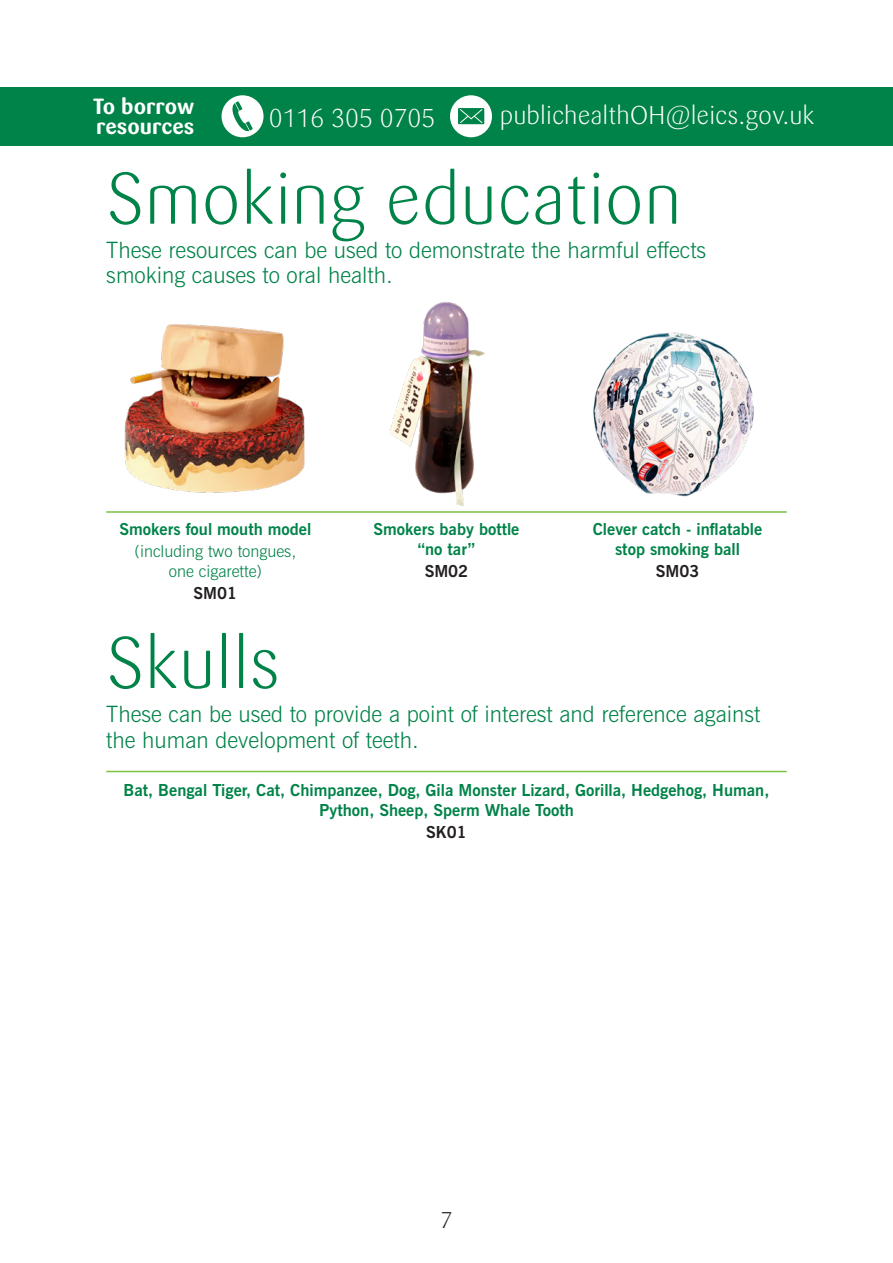
<style>
.page{position:relative;width:893px;height:1263px;background:#fff}
.page>*{position:absolute;margin:0;border:0;box-sizing:border-box;transform-origin:0 0}
.Heading_1{font:300 72px "Sari";color:#008348}
.t1{font:300 25.5px "Sari";color:#fff}
.t2{font:25.5px "Sari Light Caps";color:#fff}
.Heading_1-2{font:300 22.5px/25.5px "News Gothic BT";color:#008348}
.t3{font:22.5px "Sari Light Caps";color:#231f20}
.t4{font:700 21.75px/20.1px "Sari";color:#fff}
.Objects{font:700 16.5px/19.8px "News Gothic BT";color:#008348;text-align:center}
.Objects-2{font:300 16.5px/19.8px "News Gothic BT";color:#008348;text-align:center}
.Objects-3{font:700 16.5px "News Gothic BT";color:#231f20}
</style>
<div class="page">
<div style="left:0;top:87px;width:893px;height:59px;background:#008348"></div>
<div style="left:222px;top:95px;width:42px;height:42px;background:#fff;border-radius:50%"></div>
<svg style="left:232px;top:101px;width:21px;height:31px"></svg>
<div style="left:450px;top:95px;width:42px;height:42px;background:#fff;border-radius:50%"></div>
<svg style="left:458px;top:108px;width:26px;height:16px"></svg>
<hr style="left:106px;top:511px;width:681px;height:2px;background:#79c142">
<img style="left:390px;top:302px;width:95px;height:204px">
<img style="left:124px;top:324px;width:181px;height:169px">
<img style="left:593px;top:332px;width:161px;height:165px">
<hr style="left:106px;top:771px;width:681px;height:1px;background:#79c142">
<h3 class="t4" style="left:93px;top:96px;width:103px">To borrow resources</h3>
<h2 class="t2" style="left:269px;top:103px;width:168px">0116 305 0705</h2>
<h2 class="t1" style="left:500px;top:101px;width:316px">publichealthOH@leics.gov.uk</h2>
<p class="Heading_1" style="left:106px;top:157px;width:577px">Smoking education</p>
<p class="Heading_1-2" style="left:106px;top:237px;width:601px">These resources can be used to demonstrate the harmful effects smoking causes to oral health.</p>
<p class="Objects" style="left:120px;top:519px;width:193px">Smokers foul mouth model</p>
<p class="Objects-2" style="left:135px;top:541px;width:163px">(including two tongues, one cigarette)</p>
<p class="Objects-3" style="left:194px;top:583px;width:45px">SM01</p>
<p class="Objects" style="left:374px;top:519px;width:147px">Smokers baby bottle “no tar”</p>
<p class="Objects-3" style="left:425px;top:561px;width:45px">SM02</p>
<p class="Objects" style="left:593px;top:519px;width:171px">Clever catch - inflatable stop smoking ball</p>
<p class="Objects-3" style="left:656px;top:561px;width:45px">SM03</p>
<p class="Heading_1" style="left:106px;top:622px;width:176px">Skulls</p>
<p class="Heading_1-2" style="left:106px;top:701px;width:656px">These can be used to provide a point of interest and reference against the human development of teeth.</p>
<p class="Objects" style="left:124px;top:780px;width:647px">Bat, Bengal Tiger, Cat, Chimpanzee, Dog, Gila Monster Lizard, Gorilla, Hedgehog, Human,<br>Python, Sheep, Sperm Whale Tooth</p>
<p class="Objects-3" style="left:426px;top:822px;width:42px">SK01</p>
<h3 class="t3" style="left:440px;top:1207px;width:14px">7</h3>
</div>
